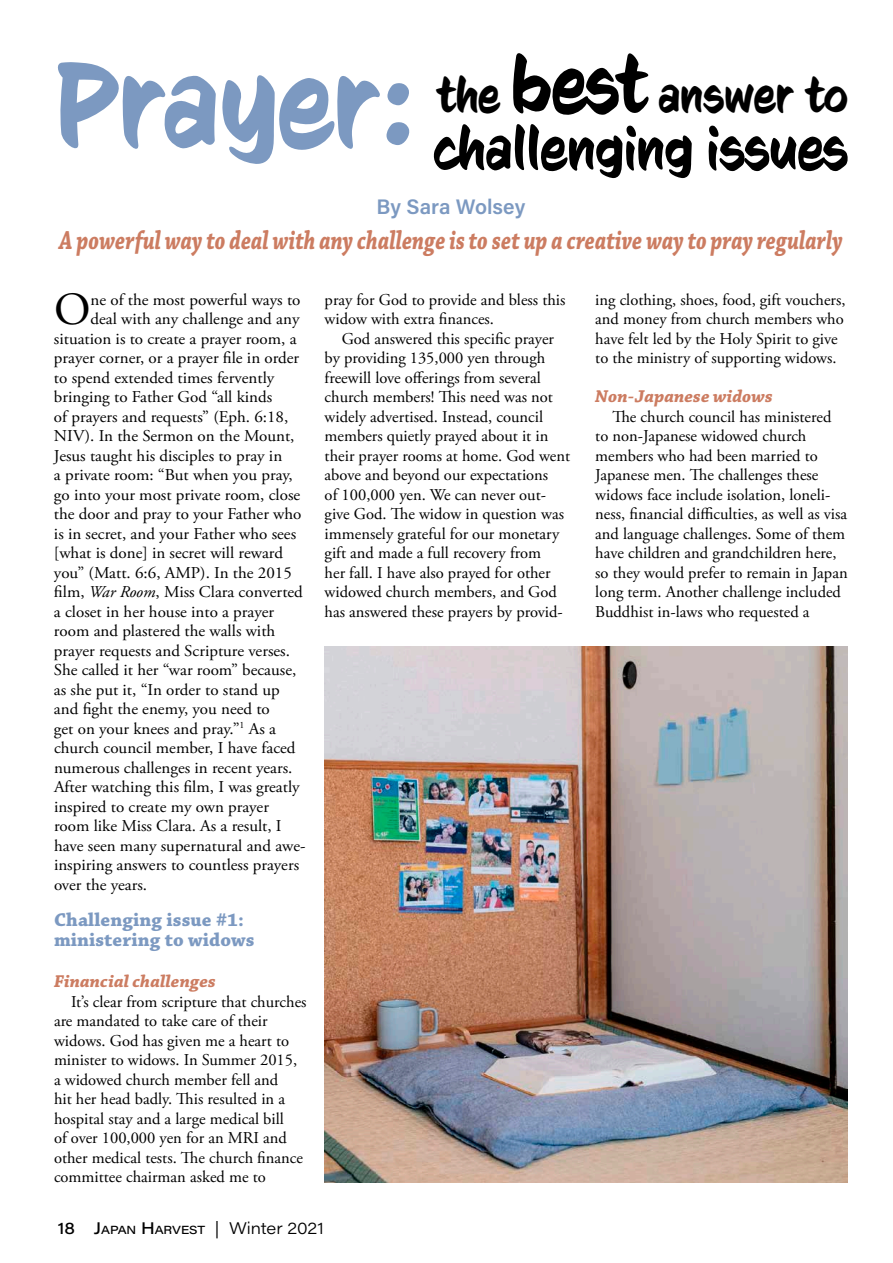
<style>
.page{position:relative;width:893px;height:1263px;background:#fff}
.page>*{position:absolute;margin:0;border:0;box-sizing:border-box;transform-origin:0 0}
.t1{font:118.5px "CC Sign Language";color:#7c99c1}
.t2{font:57px "CC Sign Language";color:#000}
.t3{font:46.5px "CC Sign Language";color:#000}
.t4{font:45.9px "Adobe Garamond Pro";color:#000}
.t5{font:italic 700 27.3px "Chaparral Pro";letter-spacing:.005em;color:#cc7c61;scale:.77 1}
.t6{font:600 21px "Acumin Pro";letter-spacing:.005em;color:#7c99c1}
.t7{font:700 19.5px/19.5px "Chaparral Pro";letter-spacing:.005em;color:#7c99c1}
.t8{font:italic 700 18px "Chaparral Pro";letter-spacing:.005em;color:#cc7c61}
.t9{font:16.5px/19.5px "Adobe Garamond Pro";color:#000}
.t10{font:300 16.5px "Acumin Pro Wide";letter-spacing:-.005em;color:#000}
.s1{font-size:76.5px}
.s2{font-style:italic}
.s3{font-weight:500}
.s4{font-weight:500;font-size:11.55px}
</style>
<div class="page">
<img style="left:325px;top:646px;width:523px;height:536px">
<h1 class="t1" style="left:54px;top:40px;width:363px">Prayer:</h1>
<h3 class="t3" style="left:436px;top:71px;width:413px">the <span class="s1">best</span> answer to</h3>
<h2 class="t2" style="left:433px;top:118px;width:416px">challenging issues</h2>
<p class="t6" style="left:376px;top:192px;width:151px">By Sara Wolsey</p>
<h3 class="t5" style="left:59px;top:225px;width:1019px">A powerful way to deal with any challenge is to set up a creative way to pray regularly</h3>
<h3 class="t4" style="left:54px;top:282px;width:38px">O</h3>
<p class="t9" style="left:90px;top:290px;width:211px">ne of the most powerful ways to</p>
<p class="t9" style="left:90px;top:310px;width:210px">deal with any challenge and any</p>
<p class="t9" style="left:54px;top:329px;width:244px">situation is to create a prayer room, a</p>
<p class="t9" style="left:54px;top:349px;width:247px">prayer corner, or a prayer file in order</p>
<p class="t9" style="left:54px;top:368px;width:222px">to spend extended times fervently</p>
<p class="t9" style="left:54px;top:388px;width:220px">bringing to Father God “all kinds</p>
<p class="t9" style="left:54px;top:407px;width:236px">of prayers and requests” (Eph. 6:18,</p>
<p class="t9" style="left:54px;top:427px;width:242px">NIV). In the Sermon on the Mount,</p>
<p class="t9" style="left:54px;top:446px;width:230px">Jesus taught his disciples to pray in</p>
<p class="t9" style="left:54px;top:466px;width:240px">a private room: “But when you pray,</p>
<p class="t9" style="left:54px;top:485px;width:248px">go into your most private room, close</p>
<p class="t9" style="left:54px;top:505px;width:249px">the door and pray to your Father who</p>
<p class="t9" style="left:54px;top:524px;width:244px">is in secret, and your Father who sees</p>
<p class="t9" style="left:54px;top:544px;width:230px">[what is done] in secret will reward</p>
<p class="t9" style="left:54px;top:563px;width:239px">you” (Matt. 6:6, AMP). In the 2015</p>
<p class="t9" style="left:54px;top:583px;width:250px">film, <span class="s2">War Room</span>, Miss Clara converted</p>
<p class="t9" style="left:54px;top:602px;width:222px">a closet in her house into a prayer</p>
<p class="t9" style="left:54px;top:622px;width:223px">room and plastered the walls with</p>
<p class="t9" style="left:54px;top:641px;width:237px">prayer requests and Scripture verses.</p>
<p class="t9" style="left:54px;top:661px;width:244px">She called it her “war room” because,</p>
<p class="t9" style="left:54px;top:680px;width:227px">as she put it, “In order to stand up</p>
<p class="t9" style="left:54px;top:700px;width:217px">and fight the enemy, you need to</p>
<p class="t9" style="left:54px;top:719px;width:224px">get on your knees and pray.”<sup>1</sup> As a</p>
<p class="t9" style="left:54px;top:739px;width:243px">church council member, I have faced</p>
<p class="t9" style="left:54px;top:758px;width:240px">numerous challenges in recent years.</p>
<p class="t9" style="left:54px;top:778px;width:247px">After watching this film, I was greatly</p>
<p class="t9" style="left:54px;top:797px;width:217px">inspired to create my own prayer</p>
<p class="t9" style="left:54px;top:817px;width:229px">room like Miss Clara. As a result, I</p>
<p class="t9" style="left:54px;top:836px;width:253px">have seen many supernatural and awe-</p>
<p class="t9" style="left:54px;top:856px;width:247px">inspiring answers to countless prayers</p>
<p class="t9" style="left:54px;top:875px;width:95px">over the years.</p>
<p class="t7" style="left:54px;top:911px;width:202px">Challenging issue #1: ministering to widows</p>
<p class="t8" style="left:54px;top:971px;width:163px">Financial challenges</p>
<p class="t9" style="left:54px;top:992px;width:254px;text-indent:17px">It’s clear from scripture that churches are mandated to take care of their widows. God has given me a heart to minister to widows. In Summer 2015, a widowed church member fell and<br>hit her head badly. This resulted in a hospital stay and a large medical bill<br>of over 100,000 yen for an MRI and other medical tests. The church finance committee chairman asked me to</p>
<p class="t9" style="left:325px;top:290px;width:242px">pray for God to provide and bless this widow with extra finances.</p>
<p class="t9" style="left:325px;top:329px;width:247px;text-indent:17px">God answered this specific prayer by providing 135,000 yen through freewill love offerings from several church members! This need was not widely advertised. Instead, council members quietly prayed about it in their prayer rooms at home. God went above and beyond our expectations<br>of 100,000 yen. We can never out&shy;give God. The widow in question was immensely grateful for our monetary gift and made a full recovery from<br>her fall. I have also prayed for other widowed church members, and God has answered these prayers by provid-</p>
<p class="t10" style="left:58px;top:1216px;width:267px"><span class="s3">18 J</span><span class="s4">APAN</span> <span class="s3">H</span><span class="s4">ARVEST</span> | Winter 2021</p>
<p class="t9" style="left:595px;top:290px;width:252px">ing clothing, shoes, food, gift vouchers, and money from church members who have felt led by the Holy Spirit to give to the ministry of supporting widows.</p>
<p class="t8" style="left:595px;top:386px;width:179px">Non-Japanese widows</p>
<p class="t9" style="left:595px;top:407px;width:254px;text-indent:17px">The church council has ministered to non-Japanese widowed church members who had been married to Japanese men. The challenges these widows face include isolation, loneli&shy;ness, financial difficulties, as well as visa and language challenges. Some of them have children and grandchildren here, so they would prefer to remain in Japan long term. Another challenge included Buddhist in-laws who requested a</p>
</div>
